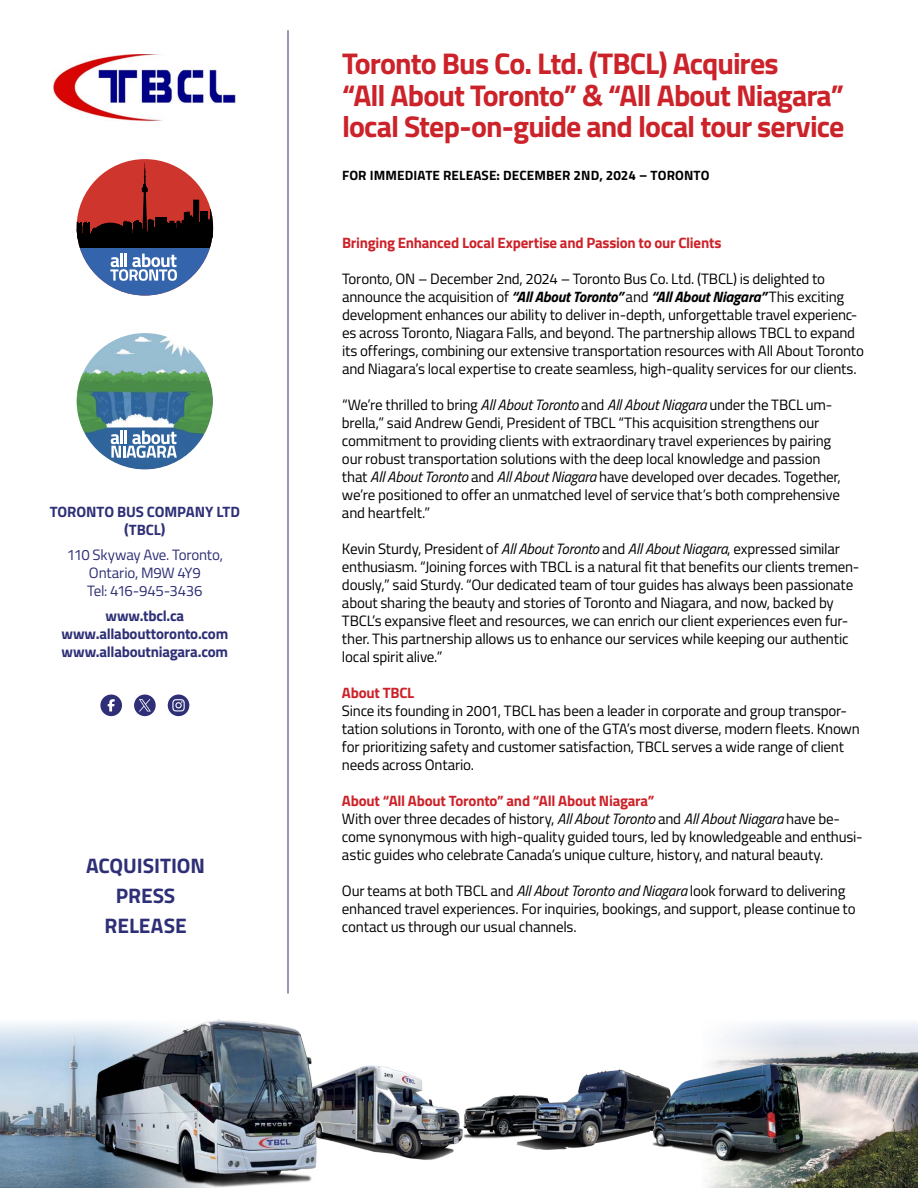
<style>
.page{position:relative;width:918px;height:1188px;background:#fff}
.page>*{position:absolute;margin:0;border:0;box-sizing:border-box;transform-origin:0 0}
.t1{font:700 30px/31.5px "Titillium Web";letter-spacing:-.03em;color:#cc2229}
.t2{font:700 21px/30px "Titillium Web";letter-spacing:-.005em;color:#2e2f76;text-align:center}
.t3{font:15px/18px "Titillium Web";letter-spacing:-.015em;color:#000}
.t4{font:700 15px/18px "Titillium Web";letter-spacing:-.015em;color:#2e2f76;text-align:center}
.t5{font:700 15px "Titillium Web";letter-spacing:-.015em;color:#cc2229}
.t6{font:15px/18px "Titillium Web";letter-spacing:-.015em;color:#2e2f76;text-align:center}
.t7{font:700 13.5px "Titillium Web";letter-spacing:.01em;color:#000}
.s1{font-weight:700;font-style:italic}
.s2{font-style:italic}
.s3{font-weight:700;color:#cc2229}
</style>
<div class="page">
<img style="left:0;top:1060px;width:74px;height:128px">
<div style="left:0;top:1018px;width:232px;height:42px;background:linear-gradient(to bottom,#fafbfd,#b3cce4)"></div>
<img style="left:723px;top:1042px;width:195px;height:146px">
<svg style="left:723px;top:1022px;width:195px;height:20px;fill:#e8ecf4"></svg>
<img style="left:479px;top:1097px;width:15px;height:42px">
<img style="left:339px;top:1065px;width:140px;height:95px">
<img style="left:74px;top:1018px;width:265px;height:170px">
<img style="left:494px;top:1069px;width:148px;height:81px">
<img style="left:642px;top:1057px;width:207px;height:131px">
<svg style="left:80px;top:248px;width:130px;height:48px;fill:#3364ac"></svg>
<svg style="left:110px;top:254px;width:67px;height:27px"></svg>
<svg style="left:77px;top:163px;width:136px;height:72px"></svg>
<div style="left:77px;top:235px;width:136px;height:13px;background:#000"></div>
<img style="left:77px;top:333px;width:136px;height:137px;border-radius:68px">
<svg style="left:111px;top:431px;width:66px;height:27px"></svg>
<img style="left:53px;top:54px;width:184px;height:68px">
<hr style="left:288px;top:30px;width:1px;height:964px;background:#2e2f76">
<div style="left:100px;top:695px;width:22px;height:21px;background:#2e2f76;border-radius:50%"></div>
<svg style="left:108px;top:699px;width:7px;height:12px"></svg>
<div style="left:134px;top:695px;width:22px;height:21px;background:#2e2f76;border-radius:50%"></div>
<svg style="left:139px;top:699px;width:12px;height:12px"></svg>
<div style="left:168px;top:695px;width:21px;height:21px;background:#2e2f76;border-radius:50%"></div>
<svg style="left:172px;top:699px;width:13px;height:12px"></svg>
<p class="t4" style="left:50px;top:502px;width:192px">TORONTO BUS COMPANY LTD (TBCL)</p>
<p class="t6" style="left:67px;top:545px;width:158px">110 Skyway Ave. Toronto,<br>Ontario, M9W 4Y9<br>Tel: 416-945-3436</p>
<p class="t4" style="left:61px;top:606px;width:168px">www.tbcl.ca www.allabouttoronto.com www.allaboutniagara.com</p>
<h2 class="t2" style="left:86px;top:850px;width:121px">ACQUISITION<br>PRESS<br>RELEASE</h2>
<h1 class="t1" style="left:342px;top:47px;width:504px">Toronto Bus Co. Ltd. (TBCL) Acquires<br>“All About Toronto” &amp; “All About Niagara” local Step-on-guide and local tour service</h1>
<p class="t7" style="left:342px;top:165px;width:369px">FOR IMMEDIATE RELEASE: DECEMBER 2ND, 2024 – TORONTO</p>
<p class="t5" style="left:342px;top:232px;width:381px">Bringing Enhanced Local Expertise and Passion to our Clients</p>
<p class="t3" style="left:342px;top:269px;width:523px">Toronto, ON – December 2nd, 2024 – Toronto Bus Co. Ltd. (TBCL) is delighted to announce the acquisition of <span class="s1">“All About Toronto”</span> and <span class="s1">“All About Niagara”</span> This exciting development enhances our ability to deliver in-depth, unforgettable travel experienc&shy;es across Toronto, Niagara Falls, and beyond. The partnership allows TBCL to expand its offerings, combining our extensive transportation resources with All About Toronto and Niagara’s local expertise to create seamless, high-quality services for our clients.</p>
<p class="t3" style="left:342px;top:395px;width:500px">“We’re thrilled to bring <span class="s2">All About Toronto</span> and <span class="s2">All About Niagara</span> under the TBCL um&shy;brella,” said Andrew Gendi, President of TBCL “This acquisition strengthens our commitment to providing clients with extraordinary travel experiences by pairing our robust transportation solutions with the deep local knowledge and passion that <span class="s2">All About Toronto</span> and <span class="s2">All About Niagara</span> have developed over decades. Together, we’re positioned to offer an unmatched level of service that’s both comprehensive and heartfelt.”</p>
<p class="t3" style="left:342px;top:539px;width:519px">Kevin Sturdy, President of <span class="s2">All About Toronto</span> and <span class="s2">All About Niagara</span>, expressed similar enthusiasm. “Joining forces with TBCL is a natural fit that benefits our clients tremen&shy;dously,” said Sturdy. “Our dedicated team of tour guides has always been passionate about sharing the beauty and stories of Toronto and Niagara, and now, backed by TBCL’s expansive fleet and resources, we can enrich our client experiences even fur&shy;ther. This partnership allows us to enhance our services while keeping our authentic local spirit alive.”</p>
<p class="t5" style="left:342px;top:682px;width:74px">About TBCL</p>
<p class="t3" style="left:342px;top:701px;width:519px">Since its founding in 2001, TBCL has been a leader in corporate and group transpor&shy;tation solutions in Toronto, with one of the GTA’s most diverse, modern fleets. Known for prioritizing safety and customer satisfaction, TBCL serves a wide range of client needs across Ontario.</p>
<p class="t3" style="left:342px;top:791px;width:522px"><span class="s3">About “All About Toronto” and “All About Niagara”<br></span>With over three decades of history, <span class="s2">All About Toronto</span> and <span class="s2">All About Niagara</span> have be&shy;come synonymous with high-quality guided tours, led by knowledgeable and enthusi&shy;astic guides who celebrate Canada’s unique culture, history, and natural beauty.</p>
<p class="t3" style="left:342px;top:881px;width:515px">Our teams at both TBCL and <span class="s2">All About Toronto and Niagara</span> look forward to delivering enhanced travel experiences. For inquiries, bookings, and support, please continue to contact us through our usual channels.</p>
</div>
